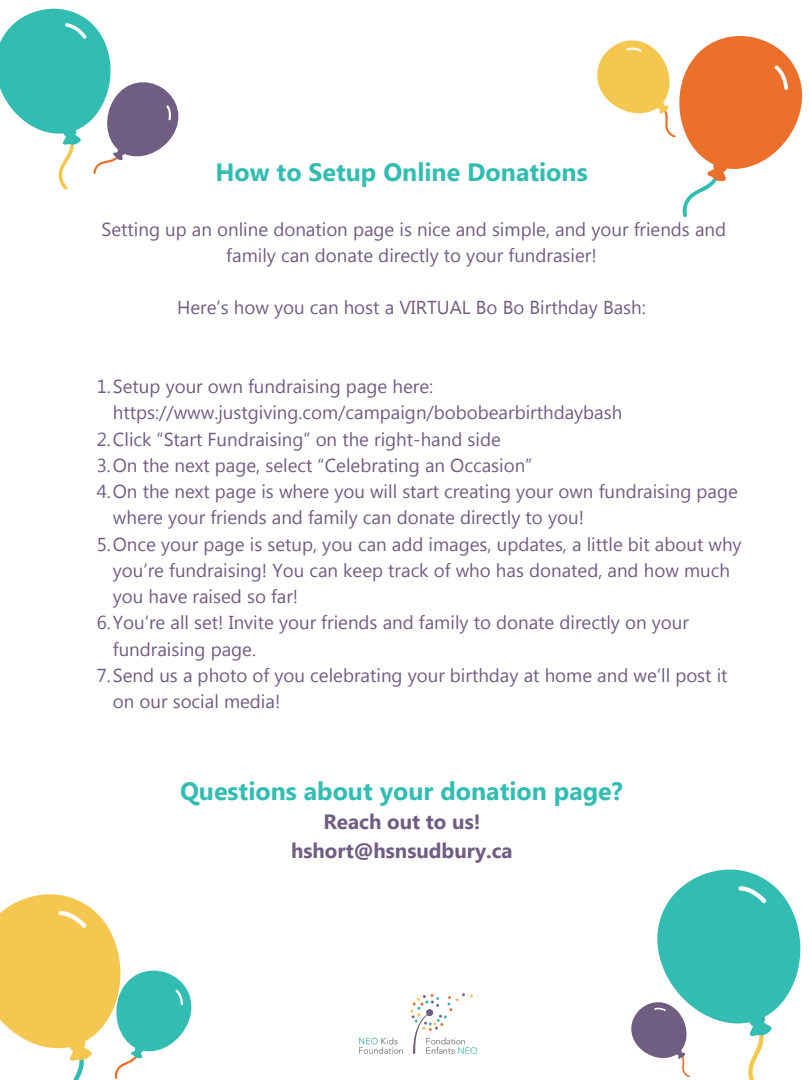
<style>
.page{position:relative;width:810px;height:1080px;background:#fff}
.page>*{position:absolute;margin:0;border:0;box-sizing:border-box;transform-origin:0 0}
.t1{font:700 25px "Segoe UI";color:#33bdb2}
.t2{font:700 20.62px "Segoe UI";color:#705e82}
.t3{font:18.75px/26.2px "Segoe UI";color:#705e82}
</style>
<div class="page">
<svg style="left:0;top:8px;width:179px;height:182px"></svg>
<svg style="left:0;top:894px;width:192px;height:186px"></svg>
<svg style="left:597px;top:36px;width:205px;height:181px"></svg>
<svg style="left:631px;top:869px;width:170px;height:211px"></svg>
<img style="left:359px;top:993px;width:118px;height:61px">
<p class="t1" style="left:215px;top:154px;width:374px">How to Setup Online Donations</p>
<p class="t3" style="left:102px;top:215px;width:626px;text-align:center">Setting up an online donation page is nice and simple, and your friends and family can donate directly to your fundrasier!</p>
<p class="t3" style="left:177px;top:294px;width:470px">Here’s how you can host a VIRTUAL Bo Bo Birthday Bash:</p>
<p class="t3" style="left:113px;top:372px;width:511px;text-indent:-16px">1.Setup your own fundraising page here: https://www.justgiving.com/campaign/bobobearbirthdaybash</p>
<p class="t3" style="left:97px;top:425px;width:406px">2.Click “Start Fundraising” on the right-hand side</p>
<p class="t3" style="left:97px;top:451px;width:437px">3.On the next page, select “Celebrating an Occasion”</p>
<p class="t3" style="left:113px;top:477px;width:627px;text-indent:-16px">4.On the next page is where you will start creating your own fundraising page where your friends and family can donate directly to you!</p>
<p class="t3" style="left:113px;top:530px;width:630px;text-indent:-16px">5.Once your page is setup, you can add images, updates, a little bit about why you’re fundraising! You can keep track of who has donated, and how much you have raised so far!</p>
<p class="t3" style="left:113px;top:609px;width:577px;text-indent:-16px">6.You’re all set! Invite your friends and family to donate directly on your fundraising page.</p>
<p class="t3" style="left:113px;top:661px;width:616px;text-indent:-16px">7.Send us a photo of you celebrating your birthday at home and we’ll post it on our social media!</p>
<p class="t1" style="left:180px;top:773px;width:444px">Questions about your donation page?</p>
<p class="t2" style="left:323px;top:807px;width:159px">Reach out to us!</p>
<p class="t2" style="left:291px;top:836px;width:223px">hshort@hsnsudbury.ca</p>
</div>
